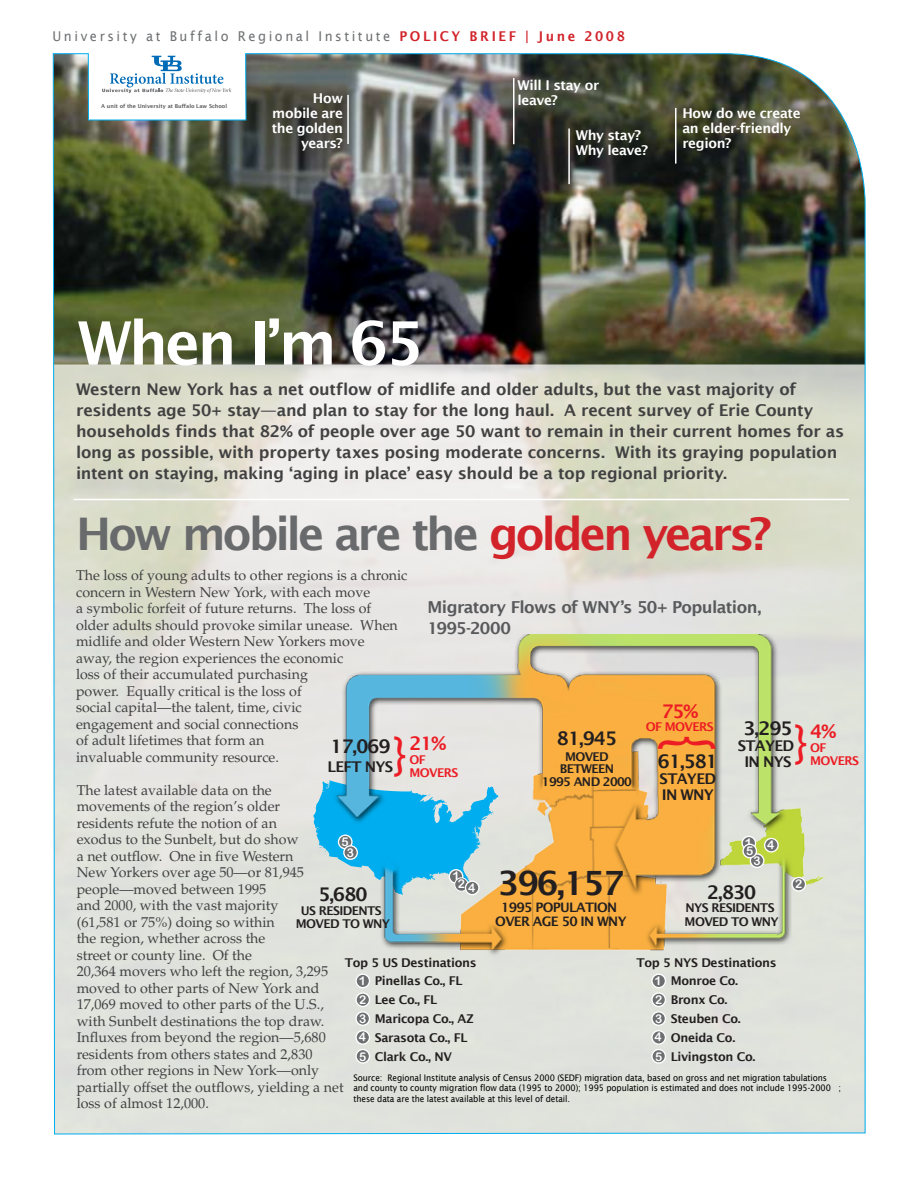
<style>
.page{position:relative;width:918px;height:1188px;background:#fff}
.page>*{position:absolute;margin:0;border:0;box-sizing:border-box;transform-origin:0 0}
.t1{font:62.4px "Lucida Sans";color:#ec1c24;scale:.77 1}
.t2{font:600 60px "Lucida Sans";letter-spacing:-.05em;color:#fff}
.t3{font:600 45px "Lucida Sans";letter-spacing:-.065em;color:#696a6c}
.t4{font:43.95px "Lucida Sans";color:#ec1c24}
.t5{font:600 33.45px "Lucida Sans";letter-spacing:-.05em;color:#231f20}
.t6{font:600 18.9px "Lucida Sans";letter-spacing:-.05em;color:#231f20}
.t7{font:600 18.9px "Lucida Sans";color:#ec1c24}
.t8{font:600 16.5px/21px "Lucida Sans";letter-spacing:-.035em;color:#58595b}
.t9{font:600 16.2px/21px "Lucida Sans";letter-spacing:-.015em;color:#414142}
.t10{font:600 14.85px/16.2px "Lucida Sans";letter-spacing:-.05em;color:#231f20}
.t11{font:14.25px/16.5px "Palatino LT Std";color:#414142}
.t12{font:600 13.5px/15px "Lucida Sans";letter-spacing:-.025em;color:#fff}
.t13{font:13.5px "Lucida Sans";letter-spacing:.2em;color:#6d6f71;scale:.95 1}
.t14{font:600 13.05px/13.5px "Lucida Sans";letter-spacing:-.05em;color:#231f20;text-align:center}
.t15{font:600 12.15px/18.9px "Lucida Sans";letter-spacing:-.025em;color:#231f20}
.t16{font:600 12.15px/12.1px "Lucida Sans";letter-spacing:-.05em;color:#231f20;text-align:center}
.t17{font:600 12.15px/13.5px "Lucida Sans";letter-spacing:-.05em;color:#ec1c24}
.t18{font:12.15px/19.4px "Arial Rounded MT Bold";color:#fff;text-align:justify}
.t19{font:9px/10.5px "Lucida Sans";letter-spacing:-.01em;color:#000;scale:.92 1}
.t20{font:600 5.4px "Lucida Sans";color:#58595b}
.s1{font-weight:600;color:#d2232a}
.s2{color:#d2232a}
</style>
<div class="page">
<img style="left:53px;top:53px;width:812px;height:1081px">
<p class="t13" style="left:52px;top:28px;width:604px">University at Buffalo Regional Institute <span class="s1">POLICY BRIEF | June 2008</span></p>
<p class="t20" style="left:101px;top:103px;width:127px">A unit of the University at Buffalo Law School</p>
<p class="t12" style="left:272px;top:90px;width:73px;text-align:right">How mobile are the golden years?</p>
<p class="t12" style="left:518px;top:78px;width:83px">Will I stay or leave?</p>
<p class="t12" style="left:576px;top:127px;width:74px">Why stay?<br>Why leave?</p>
<p class="t12" style="left:682px;top:105px;width:120px">How do we create an elder-friendly region?</p>
<h2 class="t2" style="left:78px;top:309px;width:348px">When I’m 65</h2>
<p class="t9" style="left:76px;top:379px;width:770px">Western New York has a net outflow of midlife and older adults, but the vast majority of residents age 50+ stay—and plan to stay for the long haul. A recent survey of Erie County households finds that 82% of people over age 50 want to remain in their current homes for as long as possible, with property taxes posing moderate concerns. With its graying population intent on staying, making ‘aging in place’ easy should be a top regional priority.</p>
<h3 class="t3" style="left:76px;top:508px;width:697px">How mobile are the <span class="s2">golden years?</span></h3>
<p class="t11" style="left:76px;top:568px;width:333px">The loss of young adults to other regions is a chronic concern in Western New York, with each move<br>a symbolic forfeit of future returns. The loss of older adults should provoke similar unease. When midlife and older Western New Yorkers move<br>away, the region experiences the economic<br>loss of their accumulated purchasing<br>power. Equally critical is the loss of<br>social capital—the talent, time, civic<br>engagement and social connections<br>of adult lifetimes that form an<br>invaluable community resource.</p>
<p class="t11" style="left:77px;top:782px;width:269px">The latest available data on the movements of the region’s older<br>residents refute the notion of an<br>exodus to the Sunbelt, but do show<br>a net outflow. One in five Western<br>New Yorkers over age 50—or 81,945 people—moved between 1995<br>and 2000, with the vast majority<br>(61,581 or 75%) doing so within<br>the region, whether across the<br>street or county line. Of the<br>20,364 movers who left the region, 3,295 moved to other parts of New York and 17,069 moved to other parts of the U.S., with Sunbelt destinations the top draw.<br>Influxes from beyond the region—5,680 residents from others states and 2,830 from other regions in New York—only partially offset the outflows, yielding a net loss of almost 12,000.</p>
<p class="t8" style="left:428px;top:596px;width:335px">Migratory Flows of WNY’s 50+ Population,<br>1995-2000</p>
<h3 class="t7" style="left:661px;top:700px;width:38px">75%</h3>
<p class="t17" style="left:646px;top:720px;width:69px">OF MOVERS</p>
<h3 class="t6" style="left:744px;top:717px;width:51px">3,295</h3>
<p class="t10" style="left:738px;top:737px;width:58px;text-align:center">STAYED<br>IN NYS</p>
<h3 class="t4" style="left:792px;top:717px;width:16px">}</h3>
<h3 class="t7" style="left:810px;top:721px;width:27px">4%</h3>
<h3 class="t6" style="left:557px;top:728px;width:62px">81,945</h3>
<p class="t16" style="left:542px;top:751px;width:92px">MOVED<br>BETWEEN<br>1995 AND 2000</p>
<h3 class="t4" style="left:392px;top:729px;width:16px">}</h3>
<h3 class="t7" style="left:409px;top:733px;width:38px">21%</h3>
<h1 class="t1" style="left:648px;top:752px;width:22px;rotate:-90deg">}</h1>
<h3 class="t6" style="left:330px;top:736px;width:62px">17,069</h3>
<p class="t10" style="left:328px;top:759px;width:67px">LEFT NYS</p>
<h3 class="t6" style="left:658px;top:750px;width:62px">61,581</h3>
<p class="t10" style="left:660px;top:770px;width:58px">STAYED<br>IN WNY</p>
<p class="t17" style="left:810px;top:741px;width:50px">OF<br>MOVERS</p>
<p class="t17" style="left:409px;top:753px;width:50px">OF<br>MOVERS</p>
<p class="t18" style="left:342px;top:832px;width:9px">5</p>
<p class="t18" style="left:745px;top:833px;width:9px">1</p>
<p class="t18" style="left:767px;top:835px;width:9px">4</p>
<p class="t18" style="left:746px;top:841px;width:9px">5</p>
<p class="t18" style="left:347px;top:843px;width:9px">3</p>
<p class="t18" style="left:753px;top:851px;width:9px">3</p>
<h3 class="t5" style="left:498px;top:864px;width:128px">396,157</h3>
<p class="t18" style="left:452px;top:871px;width:14px;line-height:8.6px;text-align:center">1<br>2</p>
<p class="t18" style="left:795px;top:874px;width:9px">2</p>
<p class="t18" style="left:468px;top:878px;width:9px">4</p>
<h3 class="t6" style="left:707px;top:881px;width:51px">2,830</h3>
<p class="t16" style="left:685px;top:901px;width:96px;line-height:13.5px;text-align:left">NYS RESIDENTS<br>MOVED TO WNY</p>
<h3 class="t6" style="left:318px;top:884px;width:51px">5,680</h3>
<p class="t16" style="left:296px;top:904px;width:96px;line-height:13.5px">US RESIDENTS<br>MOVED TO WNY</p>
<p class="t14" style="left:495px;top:901px;width:133px">1995 POPULATION<br>OVER AGE 50 IN WNY</p>
<p class="t15" style="left:345px;top:953px;width:134px">Top 5 US Destinations</p>
<p class="t15" style="left:636px;top:953px;width:142px">Top 5 NYS Destinations</p>
<p class="t18" style="left:655px;top:971px;width:9px">1<br>2<br>3</p>
<p class="t18" style="left:655px;top:1027px;width:9px">4<br>5</p>
<p class="t15" style="left:375px;top:971px;width:101px">Pinellas Co., FL<br>Lee Co., FL<br>Maricopa Co., AZ<br>Sarasota Co., FL<br>Clark Co., NV</p>
<p class="t18" style="left:359px;top:971px;width:9px">1<br>2<br>3</p>
<p class="t18" style="left:359px;top:1027px;width:9px">4<br>5</p>
<p class="t15" style="left:671px;top:971px;width:86px">Monroe Co.<br>Bronx Co.<br>Steuben Co.<br>Oneida Co.<br>Livingston Co.</p>
<p class="t19" style="left:353px;top:1072px;width:532px">Source: Regional Institute analysis of Census 2000 (SEDF) migration data, based on gross and net migration tabulations and county to county migration flow data (1995 to 2000); 1995 population is estimated and does not include 1995-2000 ; these data are the latest available at this level of detail.</p>
</div>
